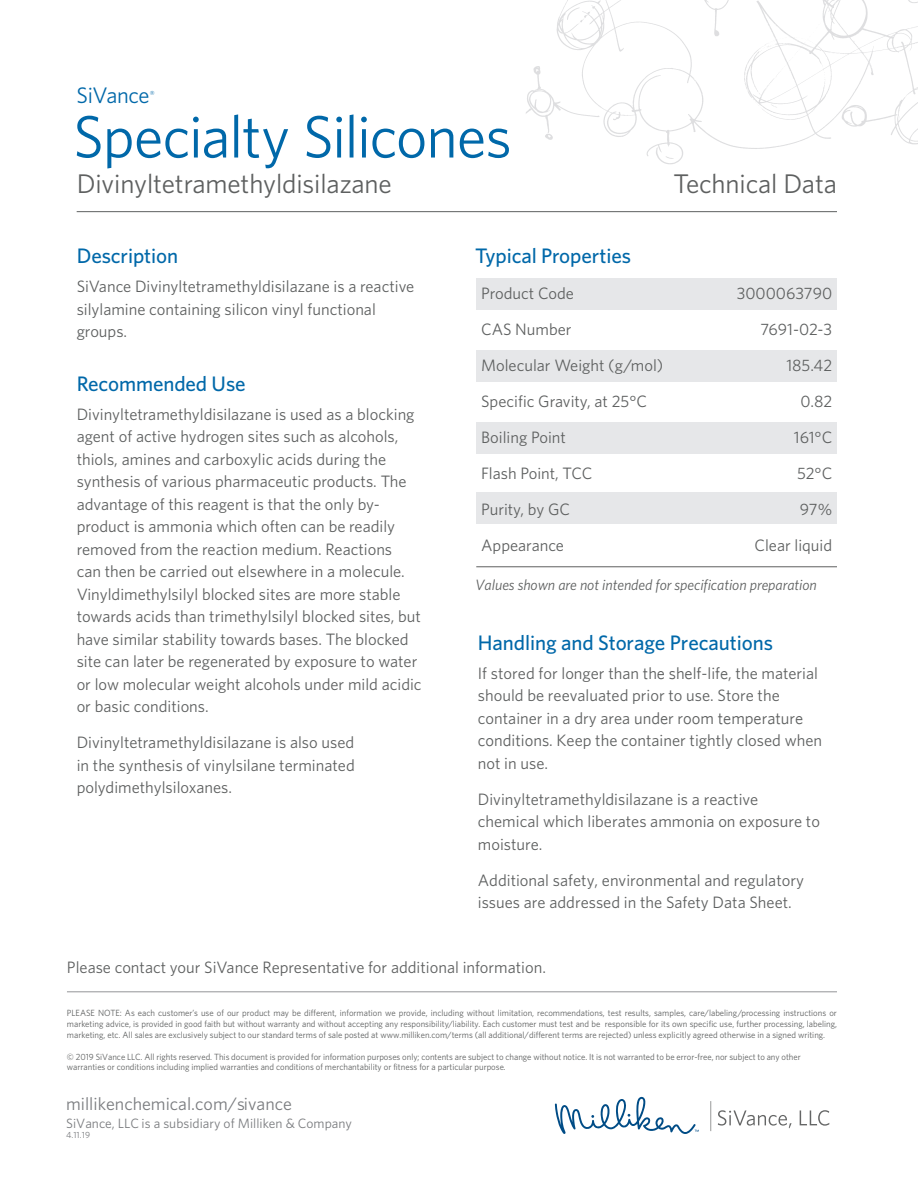
<style>
.page{position:relative;width:918px;height:1188px;background:#fff}
.page>*{position:absolute;margin:0;border:0;box-sizing:border-box;transform-origin:0 0}
.Headline_1{font:60px "Whitney";letter-spacing:-.025em;color:#0068a9}
.Subhead_2{font:27px "Whitney";letter-spacing:-.005em;color:#5e6060}
.Subhead_1{font:22.5px "Whitney";letter-spacing:-.02em;color:#0068a9}
.Subhead_2-2{font:500 21px "Whitney";letter-spacing:-.005em;color:#0068a9}
.Subhead2{font:500 21px "Whitney";letter-spacing:-.005em;color:#0068a9}
.t1{font:18px "Whitney";color:#7a7c7f}
.Text{font:16.5px/22.5px "Whitney";color:#5e6060}
.Subhead_2-3{font:16.5px/22.5px "Whitney";color:#5e6060}
.Subhead_2-4{font:italic 15px "Whitney";letter-spacing:-.005em;color:#5e6060}
.t2{font:13.5px "Whitney";color:#7a7c7f}
.t3{font:9px/10.8px "Whitney";color:#5e6060;text-align:justify}
.t4{font:9px "Whitney";color:#7a7c7f}
.Subhead_1-2{font:8.7px "Whitney";color:#0068a9}
</style>
<div class="page">
<div style="left:476px;top:351px;width:361px;height:31px;background:#e6e7e9"></div>
<div style="left:476px;top:422px;width:361px;height:32px;background:#e6e7e9"></div>
<div style="left:476px;top:493px;width:361px;height:31px;background:#e6e7e9"></div>
<div style="left:476px;top:278px;width:361px;height:32px;background:#e6e7e9"></div>
<img style="left:526px;top:0;width:392px;height:165px">
<hr style="left:77px;top:211px;width:760px;height:1px;background:#5e6060">
<svg style="left:555px;top:1097px;width:144px;height:37px"></svg>
<hr style="left:710px;top:1101px;width:1px;height:30px;background:#98999a">
<svg style="left:718px;top:1110px;width:74px;height:18px"></svg>
<svg style="left:800px;top:1110px;width:29px;height:16px"></svg>
<hr style="left:67px;top:991px;width:770px;height:1px;background:#939598">
<hr style="left:476px;top:566px;width:361px;height:1px;background:#5e6060">
<p class="Subhead_1" style="left:77px;top:81px;width:75px">SiVance</p>
<p class="Subhead_1-2" style="left:150px;top:88px;width:6px">®</p>
<p class="Headline_1" style="left:73px;top:97px;width:440px">Specialty Silicones</p>
<p class="Subhead_2" style="left:77px;top:166px;width:317px">Divinyltetramethyldisilazane</p>
<p class="Subhead_2" style="left:673px;top:166px;width:165px">Technical Data</p>
<p class="Subhead_2-2" style="left:77px;top:242px;width:103px">Description</p>
<p class="Text" style="left:77px;top:275px;width:339px">SiVance Divinyltetramethyldisilazane is a reactive silylamine containing silicon vinyl functional groups.</p>
<p class="Subhead2" style="left:77px;top:369px;width:170px">Recommended Use</p>
<p class="Text" style="left:77px;top:402px;width:346px">Divinyltetramethyldisilazane is used as a blocking agent of active hydrogen sites such as alcohols, thiols, amines and carboxylic acids during the synthesis of various pharmaceutic products. The advantage of this reagent is that the only by&shy;product is ammonia which often can be readily removed from the reaction medium. Reactions<br>can then be carried out elsewhere in a molecule.<br>Vinyldimethylsilyl blocked sites are more stable towards acids than trimethylsilyl blocked sites, but have similar stability towards bases. The blocked site can later be regenerated by exposure to water or low molecular weight alcohols under mild acidic or basic conditions.</p>
<p class="Text" style="left:77px;top:731px;width:280px;text-align:justify">Divinyltetramethyldisilazane is also used in the synthesis of vinylsilane terminated polydimethylsiloxanes.</p>
<p class="Subhead2" style="left:475px;top:242px;width:157px">Typical Properties</p>
<p class="Text" style="left:481px;top:282px;width:94px">Product Code</p>
<p class="Text" style="left:737px;top:282px;width:97px">3000063790</p>
<p class="Text" style="left:481px;top:318px;width:92px">CAS Number</p>
<p class="Text" style="left:760px;top:318px;width:73px">7691-02-3</p>
<p class="Text" style="left:481px;top:354px;width:184px">Molecular Weight (g/mol)</p>
<p class="Text" style="left:786px;top:354px;width:47px">185.42</p>
<p class="Text" style="left:481px;top:390px;width:167px">Specific Gravity, at 25°C</p>
<p class="Text" style="left:801px;top:390px;width:33px">0.82</p>
<p class="Text" style="left:481px;top:426px;width:86px">Boiling Point</p>
<p class="Text" style="left:794px;top:426px;width:40px">161°C</p>
<p class="Text" style="left:481px;top:462px;width:113px">Flash Point, TCC</p>
<p class="Text" style="left:797px;top:462px;width:37px">52°C</p>
<p class="Text" style="left:481px;top:498px;width:90px">Purity, by GC</p>
<p class="Text" style="left:800px;top:498px;width:34px">97%</p>
<p class="Text" style="left:481px;top:534px;width:84px">Appearance</p>
<p class="Text" style="left:755px;top:534px;width:79px">Clear liquid</p>
<p class="Subhead_2-4" style="left:475px;top:575px;width:343px">Values shown are not intended for specification preparation</p>
<p class="Subhead_2-2" style="left:478px;top:628px;width:297px">Handling and Storage Precautions</p>
<p class="Subhead_2-3" style="left:478px;top:661px;width:346px">If stored for longer than the shelf-life, the material should be reevaluated prior to use. Store the container in a dry area under room temperature conditions. Keep the container tightly closed when not in use.</p>
<p class="Subhead_2-3" style="left:478px;top:787px;width:344px">Divinyltetramethyldisilazane is a reactive chemical which liberates ammonia on exposure to moisture.</p>
<p class="Subhead_2-3" style="left:478px;top:868px;width:328px">Additional safety, environmental and regulatory issues are addressed in the Safety Data Sheet.</p>
<p class="Text" style="left:67px;top:956px;width:481px">Please contact your SiVance Representative for additional information.</p>
<p class="t3" style="left:67px;top:1007px;width:772px">PLEASE NOTE: As each customer’s use of our product may be different, information we provide, including without limitation, recommendations, test results, samples, care/labeling/processing instructions or marketing advice, is provided in good faith but without warranty and without accepting any responsibility/liability. Each customer must test and be responsible for its own specific use, further processing, labeling, marketing, etc. All sales are exclusively subject to our standard terms of sale posted at www.milliken.com/terms (all additional/different terms are rejected) unless explicitly agreed otherwise in a signed writing.</p>
<p class="t3" style="left:67px;top:1052px;width:735px;line-height:9.4px">© 2019 SiVance LLC. All rights reserved. This document is provided for information purposes only; contents are subject to change without notice. It is not warranted to be error-free, nor subject to any other warranties or conditions including implied warranties and conditions of merchantability or fitness for a particular purpose.</p>
<p class="t1" style="left:66px;top:1092px;width:227px">millikenchemical.com/sivance</p>
<p class="t2" style="left:66px;top:1114px;width:287px">SiVance, LLC is a subsidiary of Milliken &amp; Company</p>
<p class="t4" style="left:66px;top:1130px;width:25px">4.11.19</p>
</div>
